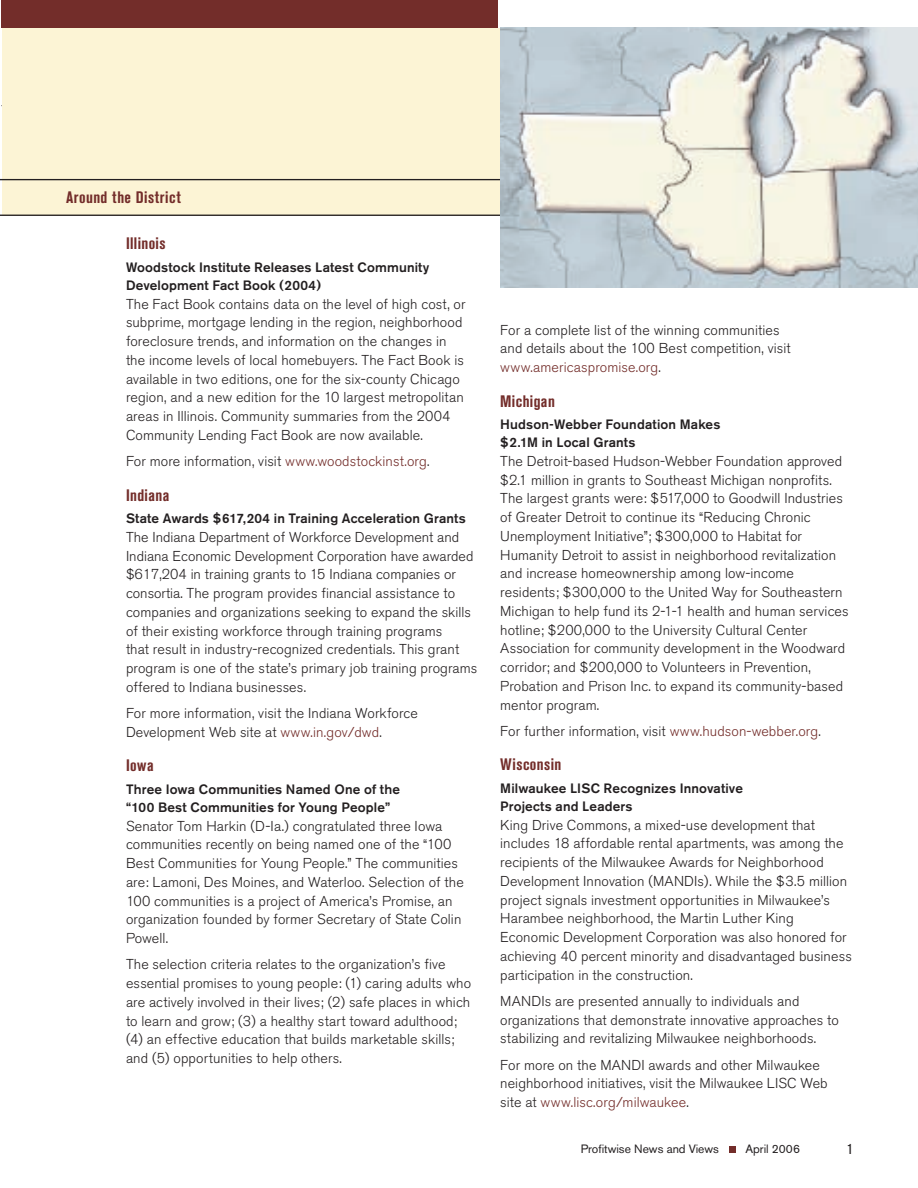
<style>
.page{position:relative;width:918px;height:1188px;background:#fff}
.page>*{position:absolute;margin:0;border:0;box-sizing:border-box;transform-origin:0 0}
.t1{font:700 condensed 16.5px "Akzidenz Grotesk BE";letter-spacing:.025em;color:#732d2a}
.t2{font:300 14.25px/18.8px "Akzidenz Grotesk BE";letter-spacing:.005em;color:#231f20}
.t3{font:500 13.5px/18px "Akzidenz Grotesk BE";letter-spacing:.01em;color:#231f20}
.t4{font:12px "Akzidenz Grotesk BE";color:#231f20}
.s1{color:#732d2a}
</style>
<div class="page">
<div style="left:729px;top:1147px;width:7px;height:6px;background:#732d2a"></div>
<div style="left:2px;top:0;width:916px;height:216px;background:#fcf4d5"></div>
<div style="left:2px;top:0;width:498px;height:28px;background:#732d2a"></div>
<div style="left:498px;top:0;width:420px;height:28px;background:#fff"></div>
<hr style="left:0;top:179px;width:918px;height:1px;background:#231f20">
<hr style="left:0;top:215px;width:918px;height:1px;background:#231f20">
<img style="left:501px;top:28px;width:417px;height:259px">
<p class="t1" style="left:66px;top:188px;width:116px">Around the District</p>
<p class="t1" style="left:126px;top:234px;width:41px">Illinois</p>
<p class="t3" style="left:126px;top:258px;width:305px">Woodstock Institute Releases Latest Community<br>Development Fact Book (2004)</p>
<p class="t2" style="left:126px;top:295px;width:341px">The Fact Book contains data on the level of high cost, or subprime, mortgage lending in the region, neighborhood foreclosure trends, and information on the changes in the income levels of local homebuyers. The Fact Book is available in two editions, one for the six-county Chicago region, and a new edition for the 10 largest metropolitan areas in Illinois. Community summaries from the 2004<br>Community Lending Fact Book are now available.</p>
<p class="t2" style="left:126px;top:452px;width:305px">For more information, visit <span class="s1">www.woodstockinst.org</span>.</p>
<p class="t1" style="left:126px;top:485px;width:45px">Indiana</p>
<p class="t3" style="left:126px;top:509px;width:341px">State Awards $617,204 in Training Acceleration Grants</p>
<p class="t2" style="left:126px;top:528px;width:353px">The Indiana Department of Workforce Development and Indiana Economic Development Corporation have awarded $617,204 in training grants to 15 Indiana companies or consortia. The program provides financial assistance to companies and organizations seeking to expand the skills of their existing workforce through training programs<br>that result in industry-recognized credentials. This grant program is one of the state’s primary job training programs offered to Indiana businesses.</p>
<p class="t2" style="left:126px;top:704px;width:294px">For more information, visit the Indiana Workforce<br>Development Web site at <span class="s1">www.in.gov/dwd</span>.</p>
<p class="t1" style="left:126px;top:756px;width:29px">Iowa</p>
<p class="t3" style="left:126px;top:780px;width:276px">Three Iowa Communities Named One of the “100 Best Communities for Young People”</p>
<p class="t2" style="left:126px;top:817px;width:339px">Senator Tom Harkin (D-Ia.) congratulated three Iowa communities recently on being named one of the “100<br>Best Communities for Young People.” The communities are: Lamoni, Des Moines, and Waterloo. Selection of the 100 communities is a project of America’s Promise, an organization founded by former Secretary of State Colin Powell.</p>
<p class="t2" style="left:126px;top:955px;width:347px">The selection criteria relates to the organization’s five essential promises to young people: (1) caring adults who are actively involved in their lives; (2) safe places in which to learn and grow; (3) a healthy start toward adulthood; (4) an effective education that builds marketable skills; and (5) opportunities to help others.</p>
<p class="t2" style="left:500px;top:321px;width:292px">For a complete list of the winning communities and details about the 100 Best competition, visit <span class="s1">www.americaspromise.org</span>.</p>
<p class="t1" style="left:500px;top:391px;width:56px">Michigan</p>
<p class="t3" style="left:500px;top:415px;width:222px">Hudson-Webber Foundation Makes $2.1M in Local Grants</p>
<p class="t2" style="left:500px;top:452px;width:350px">The Detroit-based Hudson-Webber Foundation approved $2.1 million in grants to Southeast Michigan nonprofits.<br>The largest grants were: $517,000 to Goodwill Industries of Greater Detroit to continue its “Reducing Chronic Unemployment Initiative”; $300,000 to Habitat for Humanity Detroit to assist in neighborhood revitalization and increase homeownership among low-income residents; $300,000 to the United Way for Southeastern Michigan to help fund its 2-1-1 health and human services hotline; $200,000 to the University Cultural Center Association for community development in the Woodward corridor; and $200,000 to Volunteers in Prevention, Probation and Prison Inc. to expand its community-based mentor program.</p>
<p class="t2" style="left:500px;top:722px;width:322px">For further information, visit <span class="s1">www.hudson-webber.org</span>.</p>
<p class="t1" style="left:500px;top:755px;width:63px">Wisconsin</p>
<p class="t3" style="left:500px;top:779px;width:244px">Milwaukee LISC Recognizes Innovative<br>Projects and Leaders</p>
<p class="t2" style="left:500px;top:816px;width:353px">King Drive Commons, a mixed-use development that includes 18 affordable rental apartments, was among the recipients of the Milwaukee Awards for Neighborhood Development Innovation (MANDIs). While the $3.5 million project signals investment opportunities in Milwaukee’s Harambee neighborhood, the Martin Luther King Economic Development Corporation was also honored for achieving 40 percent minority and disadvantaged business participation in the construction.</p>
<p class="t2" style="left:500px;top:992px;width:340px">MANDIs are presented annually to individuals and organizations that demonstrate innovative approaches to stabilizing and revitalizing Milwaukee neighborhoods.</p>
<p class="t2" style="left:500px;top:1056px;width:329px">For more on the MANDI awards and other Milwaukee neighborhood initiatives, visit the Milwaukee LISC Web site at <span class="s1">www.lisc.org/milwaukee</span>.</p>
<p class="t4" style="left:581px;top:1141px;width:140px">Profitwise News and Views</p>
<p class="t4" style="left:745px;top:1141px;width:56px">April 2006</p>
</div>
